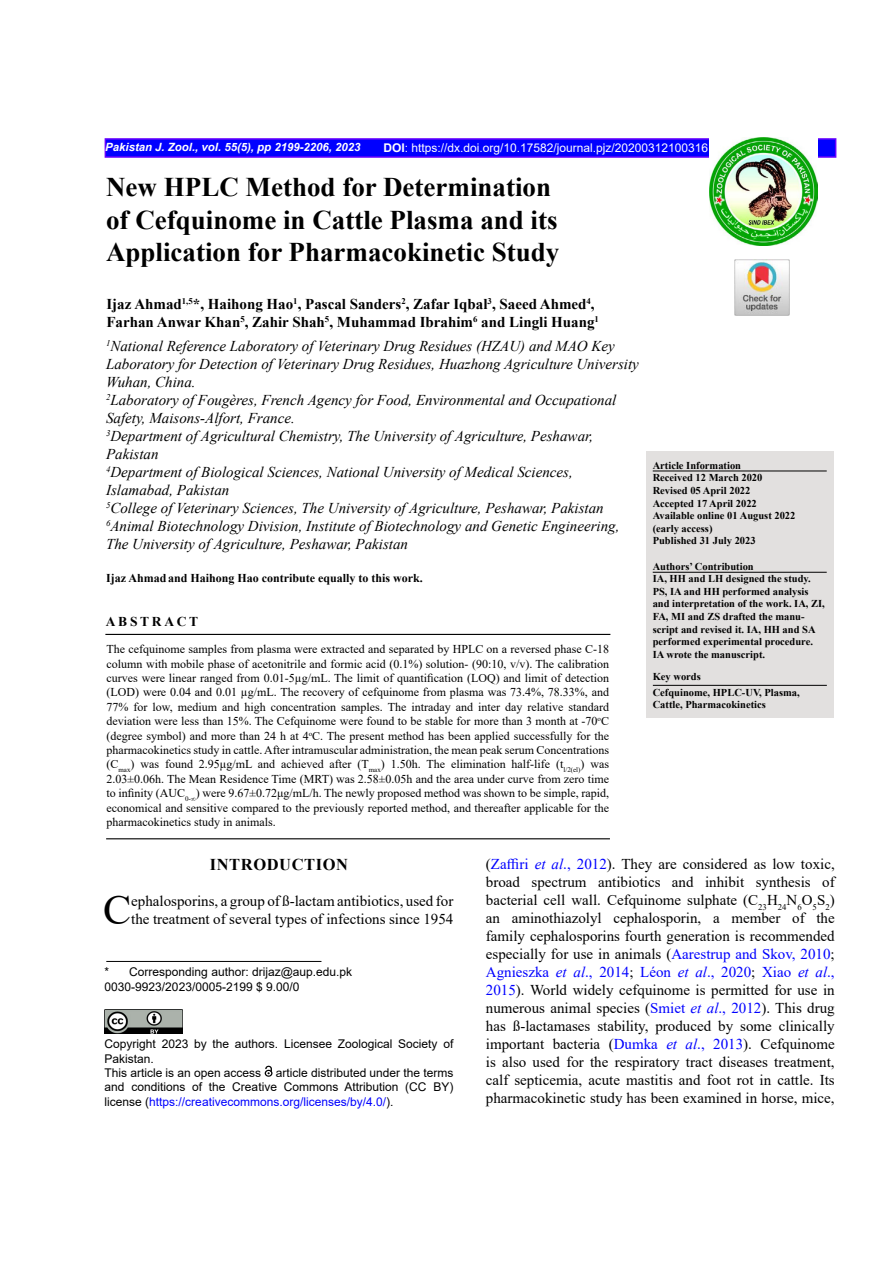
<style>
.page{position:relative;width:893px;height:1263px;background:#fff}
.page>*{position:absolute;margin:0;border:0;box-sizing:border-box;transform-origin:0 0}
.t1{font:42.15px "Times New Roman";color:#000}
.t2{font:700 27px/32.4px "Times New Roman";color:#000}
.t3{font:700 16.5px "Times New Roman";letter-spacing:.035em;color:#000}
.t4{font:15px/18px "Times New Roman";color:#000}
.t5{font:italic 15px/18px "Times New Roman";color:#000}
.t6{font:700 15px/18px "Times New Roman";color:#000}
.t7{font:700 13.5px "Times New Roman";letter-spacing:.2em;color:#000}
.t8{font:12px/14.4px "Times New Roman";color:#000;text-align:justify}
.t9{font:12px/14.4px "Arial";color:#000}
.t10{font:12px "Arial";color:#fff}
.t11{font:700 12px "Times New Roman";color:#000}
.t12{font:italic 700 11.4px "Arial";color:#fff}
.t13{font:700 10.5px/12.6px "Times New Roman";color:#000}
.s1{font-weight:700}
.s2{color:#00f}
.s3{font-style:italic;color:#00f}
</style>
<div class="page">
<div style="left:105px;top:138px;width:731px;height:20px;background:#00f;border:2px solid #60f"></div>
<img style="left:709px;top:138px;width:108px;height:108px">
<div style="left:646px;top:452px;width:187px;height:266px;background:#e2e0df"></div>
<hr style="left:653px;top:572px;width:174px;height:1px;background:#000">
<hr style="left:105px;top:634px;width:505px;height:1px;background:#000">
<hr style="left:106px;top:838px;width:504px;height:1px;background:#000">
<hr style="left:653px;top:471px;width:174px;height:1px;background:#000">
<img style="left:105px;top:1009px;width:77px;height:25px">
<svg style="left:265px;top:1066px;width:7px;height:11px"></svg>
<hr style="left:106px;top:961px;width:215px;height:1px;background:#000">
<hr style="left:653px;top:685px;width:174px;height:1px;background:#000">
<img style="left:734px;top:260px;width:56px;height:55px">
<p class="t12" style="left:105px;top:139px;width:257px">Pakistan J. Zool., vol. 55(5), pp 2199-2206, 2023</p>
<p class="t10" style="left:383px;top:139px;width:326px"><span class="s1">DOI</span>: https://dx.doi.org/10.17582/journal.pjz/20200312100316</p>
<h2 class="t2" style="left:106px;top:170px;width:455px">New HPLC Method for Determination of Cefquinome in Cattle Plasma and its<br>Application for Pharmacokinetic Study</h2>
<p class="t6" style="left:106px;top:294px;width:494px">Ijaz Ahmad<sup>1,5</sup>*, Haihong Hao<sup>1</sup>, Pascal Sanders<sup>2</sup>, Zafar Iqbal<sup>3</sup>, Saeed Ahmed<sup>4</sup>,<br>Farhan Anwar Khan<sup>5</sup>, Zahir Shah<sup>5</sup>, Muhammad Ibrahim<sup>6</sup> and Lingli Huang<sup>1</sup></p>
<p class="t5" style="left:106px;top:337px;width:534px"><sup>1</sup>National Reference Laboratory of Veterinary Drug Residues (HZAU) and MAO Key Laboratory for Detection of Veterinary Drug Residues, Huazhong Agriculture University Wuhan, China.<br><sup>2</sup>Laboratory of Fougères, French Agency for Food, Environmental and Occupational Safety, Maisons-Alfort, France.<br><sup>3</sup>Department of Agricultural Chemistry, The University of Agriculture, Peshawar, Pakistan<br><sup>4</sup>Department of Biological Sciences, National University of Medical Sciences, Islamabad, Pakistan<br><sup>5</sup>College of Veterinary Sciences, The University of Agriculture, Peshawar, Pakistan <sup>6</sup>Animal Biotechnology Division, Institute of Biotechnology and Genetic Engineering, The University of Agriculture, Peshawar, Pakistan</p>
<p class="t11" style="left:106px;top:569px;width:318px">Ijaz Ahmad and Haihong Hao contribute equally to this work.</p>
<p class="t13" style="left:653px;top:459px;width:144px">Article Information<br>Received 12 March 2020<br>Revised 05 April 2022<br>Accepted 17 April 2022<br>Available online 01 August 2022 (early access)<br>Published 31 July 2023</p>
<p class="t13" style="left:653px;top:559px;width:174px">Authors’ Contribution<br>IA, HH and LH designed the study.<br>PS, IA and HH performed analysis and interpretation of the work. IA, ZI,<br>FA, MI and ZS drafted the manu&shy;script and revised it. IA, HH and SA performed experimental procedure.<br>IA wrote the manuscript.</p>
<p class="t13" style="left:653px;top:668px;width:149px;line-height:15.6px">Key words<br>Cefquinome, HPLC-UV, Plasma,</p>
<p class="t13" style="left:653px;top:698px;width:115px">Cattle, Pharmacokinetics</p>
<p class="t7" style="left:106px;top:612px;width:94px">ABSTRACT</p>
<p class="t8" style="left:107px;top:642px;width:504px">The cefquinome samples from plasma were extracted and separated by HPLC on a reversed phase C-18 column with mobile phase of acetonitrile and formic acid (0.1%) solution- (90:10, v/v). The calibration curves were linear ranged from 0.01-5µg/mL. The limit of quantification (LOQ) and limit of detection (LOD) were 0.04 and 0.01 µg/mL. The recovery of cefquinome from plasma was 73.4%, 78.33%, and 77% for low, medium and high concentration samples. The intraday and inter day relative standard deviation were less than 15%. The Cefquinome were found to be stable for more than 3 month at -70<sup>o</sup>C (degree symbol) and more than 24 h at 4<sup>o</sup>C. The present method has been applied successfully for the pharmacokinetics study in cattle. After intramuscular administration, the mean peak serum Concentrations (C<sub>max</sub>) was found 2.95μg/mL and achieved after (T<sub>max</sub>) 1.50h. The elimination half-life (t<sub>l/2(el)</sub>) was 2.03±0.06h. The Mean Residence Time (MRT) was 2.58±0.05h and the area under curve from zero time to infinity (AUC<sub>0-∞</sub>) were 9.67±0.72μg/mL/h. The newly proposed method was shown to be simple, rapid, economical and sensitive compared to the previously reported method, and thereafter applicable for the pharmacokinetics study in animals.</p>
<h3 class="t3" style="left:210px;top:853px;width:140px">INTRODUCTION</h3>
<h1 class="t1" style="left:103px;top:880px;width:30px">C</h1>
<p class="t4" style="left:131px;top:892px;width:324px">ephalosporins, a group of ß-lactam antibiotics, used for the treatment of several types of infections since 1954</p>
<p class="t4" style="left:486px;top:855px;width:350px;text-align:justify">(<span class="s2">Zaffiri</span> <span class="s3">et al</span><span class="s2">., 2012</span>). They are considered as low toxic, broad spectrum antibiotics and inhibit synthesis of bacterial cell wall. Cefquinome sulphate (C<sub>23</sub>H<sub>24</sub>N<sub>6</sub>O<sub>5</sub>S<sub>2</sub>) an aminothiazolyl cephalosporin, a member of the family cephalosporins fourth generation is recommended especially for use in animals (<span class="s2">Aarestrup and Skov, 2010</span>; <span class="s2">Agnieszka</span> <span class="s3">et al</span><span class="s2">., 2014</span>; <span class="s2">Léon</span> <span class="s3">et al</span><span class="s2">., 2020</span>; <span class="s2">Xiao</span> <span class="s3">et al</span><span class="s2">., 2015</span>). World widely cefquinome is permitted for use in numerous animal species (<span class="s2">Smiet</span> <span class="s3">et al</span><span class="s2">., 2012</span>). This drug has ß-lactamases stability, produced by some clinically important bacteria (<span class="s2">Dumka</span> <span class="s3">et al</span><span class="s2">., 2013</span>). Cefquinome is also used for the respiratory tract diseases treatment, calf septicemia, acute mastitis and foot rot in cattle. Its pharmacokinetic study has been examined in horse, mice,</p>
<p class="t9" style="left:105px;top:965px;width:249px">* Corresponding author: drijaz@aup.edu.pk<br>0030-9923/2023/0005-2199 $ 9.00/0</p>
<p class="t9" style="left:105px;top:1037px;width:350px">Copyright 2023 by the authors. Licensee Zoological Society of Pakistan.<br>This article is an open access article distributed under the terms and conditions of the Creative Commons Attribution (CC BY) license (<span class="s2">https://creativecommons.org/licenses/by/4.0/</span>).</p>
</div>
